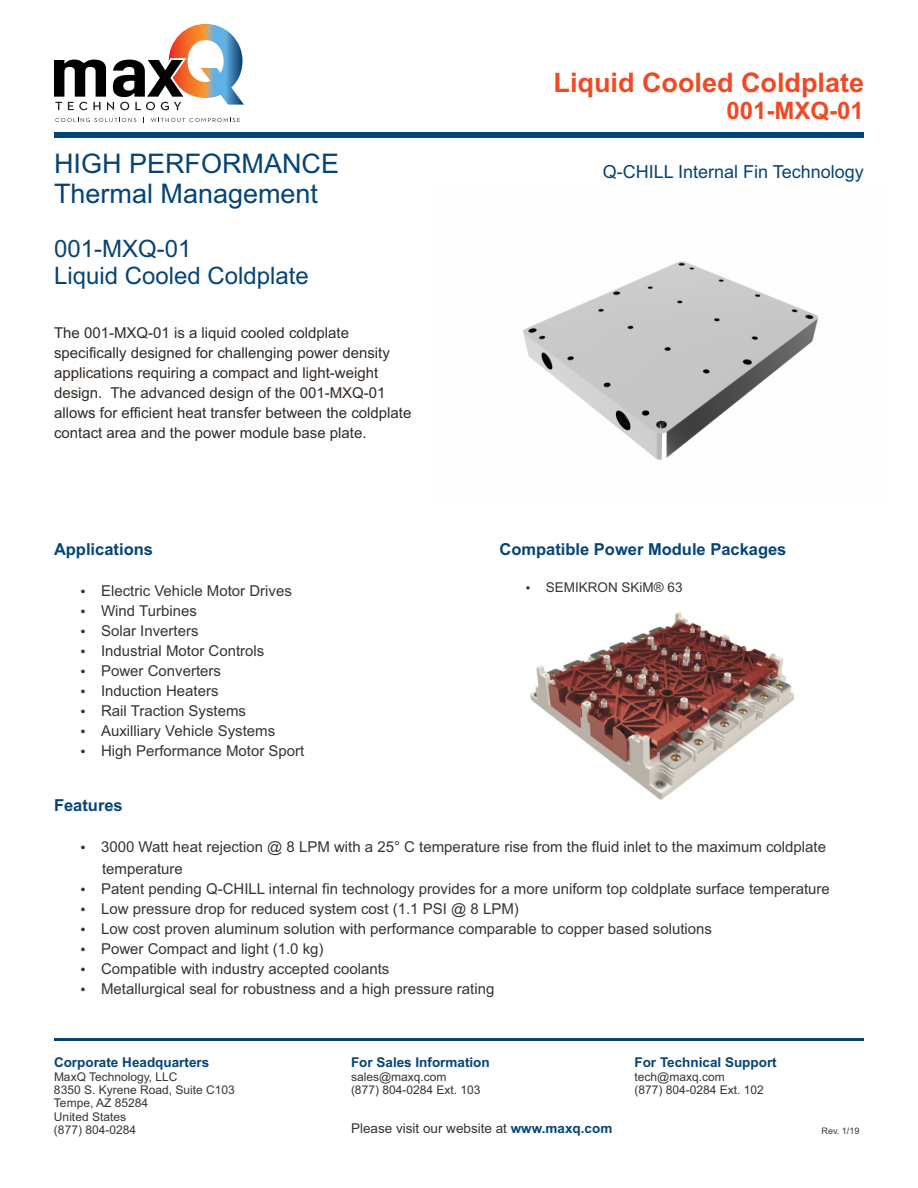
<style>
.page{position:relative;width:918px;height:1188px;background:#fff}
.page>*{position:absolute;margin:0;border:0;box-sizing:border-box;transform-origin:0 0}
.t1{font:27px/30.2px "Arial";color:#054475}
.t2{font:700 27px "Arial";color:#f04924}
.t3{font:24px/26.8px "Arial";color:#054475}
.t4{font:700 24px "Arial";color:#f04924}
.t5{font:18px "Arial";color:#054475}
.t6{font:700 16.5px "Arial";color:#054475}
.t7{font:15px/20.1px "Arial";color:#353531}
.t8{font:15px/20.1px "Arial";color:#322a24}
.t9{font:700 13.5px "Arial";color:#054475}
.t10{font:13.5px "Arial";color:#353531}
.t11{font:12px/13.4px "Arial";color:#353531}
.t12{font:9px "Arial";color:#353531}
.s1{font-weight:700;color:#054475}
</style>
<div class="page">
<hr style="left:54px;top:1038px;width:810px;height:3px;background:#054475">
<div style="left:54px;top:132px;width:810px;height:6px;background:#054475"></div>
<svg style="left:55px;top:118px;width:81px;height:4px"></svg>
<svg style="left:151px;top:118px;width:89px;height:4px"></svg>
<svg style="left:54px;top:24px;width:190px;height:86px"></svg>
<img style="left:530px;top:612px;width:265px;height:188px">
<img style="left:523px;top:261px;width:296px;height:199px">
<h1 class="t1" style="left:54px;top:151px;width:287px">HIGH PERFORMANCE<br>Thermal Management</h1>
<h2 class="t3" style="left:54px;top:238px;width:256px">001-MXQ-01<br>Liquid Cooled Coldplate</h2>
<p class="t8" style="left:54px;top:324px;width:359px">The 001-MXQ-01 is a liquid cooled coldplate specifically designed for challenging power density applications requiring a compact and light-weight design. The advanced design of the 001-MXQ-01 allows for efficient heat transfer between the coldplate contact area and the power module base plate.</p>
<p class="t6" style="left:54px;top:543px;width:101px">Applications</p>
<p class="t7" style="left:101px;top:582px;width:205px">Electric Vehicle Motor Drives<br>Wind Turbines<br>Solar Inverters<br>Industrial Motor Controls<br>Power Converters<br>Induction Heaters<br>Rail Traction Systems<br>Auxilliary Vehicle Systems<br>High Performance Motor Sport</p>
<h1 class="t2" style="left:554px;top:72px;width:312px">Liquid Cooled Coldplate</h1>
<h2 class="t4" style="left:727px;top:102px;width:139px">001-MXQ-01</h2>
<p class="t5" style="left:603px;top:165px;width:263px">Q-CHILL Internal Fin Technology</p>
<p class="t6" style="left:500px;top:543px;width:289px">Compatible Power Module Packages</p>
<p class="t10" style="left:546px;top:582px;width:138px">SEMIKRON SKiM® 63</p>
<p class="t6" style="left:54px;top:799px;width:70px">Features</p>
<p class="t7" style="left:101px;top:837px;width:727px;line-height:21.8px">3000 Watt heat rejection @ 8 LPM with a 25° C temperature rise from the fluid inlet to the maximum coldplate temperature</p>
<p class="t7" style="left:101px;top:880px;width:730px">Patent pending Q-CHILL internal fin technology provides for a more uniform top coldplate surface temperature Low pressure drop for reduced system cost (1.1 PSI @ 8 LPM)<br>Low cost proven aluminum solution with performance comparable to copper based solutions<br>Power Compact and light (1.0 kg)<br>Compatible with industry accepted coolants<br>Metallurgical seal for robustness and a high pressure rating</p>
<p class="t9" style="left:54px;top:1057px;width:157px">Corporate Headquarters</p>
<p class="t11" style="left:54px;top:1071px;width:182px">MaxQ Technology, LLC<br>8350 S. Kyrene Road, Suite C103<br>Tempe, AZ 85284<br>United States<br>(877) 804-0284</p>
<p class="t9" style="left:351px;top:1057px;width:140px">For Sales Information</p>
<p class="t11" style="left:351px;top:1071px;width:131px">sales@maxq.com<br>(877) 804-0284 Ext. 103</p>
<p class="t10" style="left:351px;top:1123px;width:263px">Please visit our website at <span class="s1">www.maxq.com</span></p>
<p class="t9" style="left:634px;top:1057px;width:144px">For Technical Support</p>
<p class="t11" style="left:635px;top:1071px;width:131px">tech@maxq.com<br>(877) 804-0284 Ext. 102</p>
<p class="t12" style="left:822px;top:1127px;width:39px">Rev. 1/19</p>
</div>
